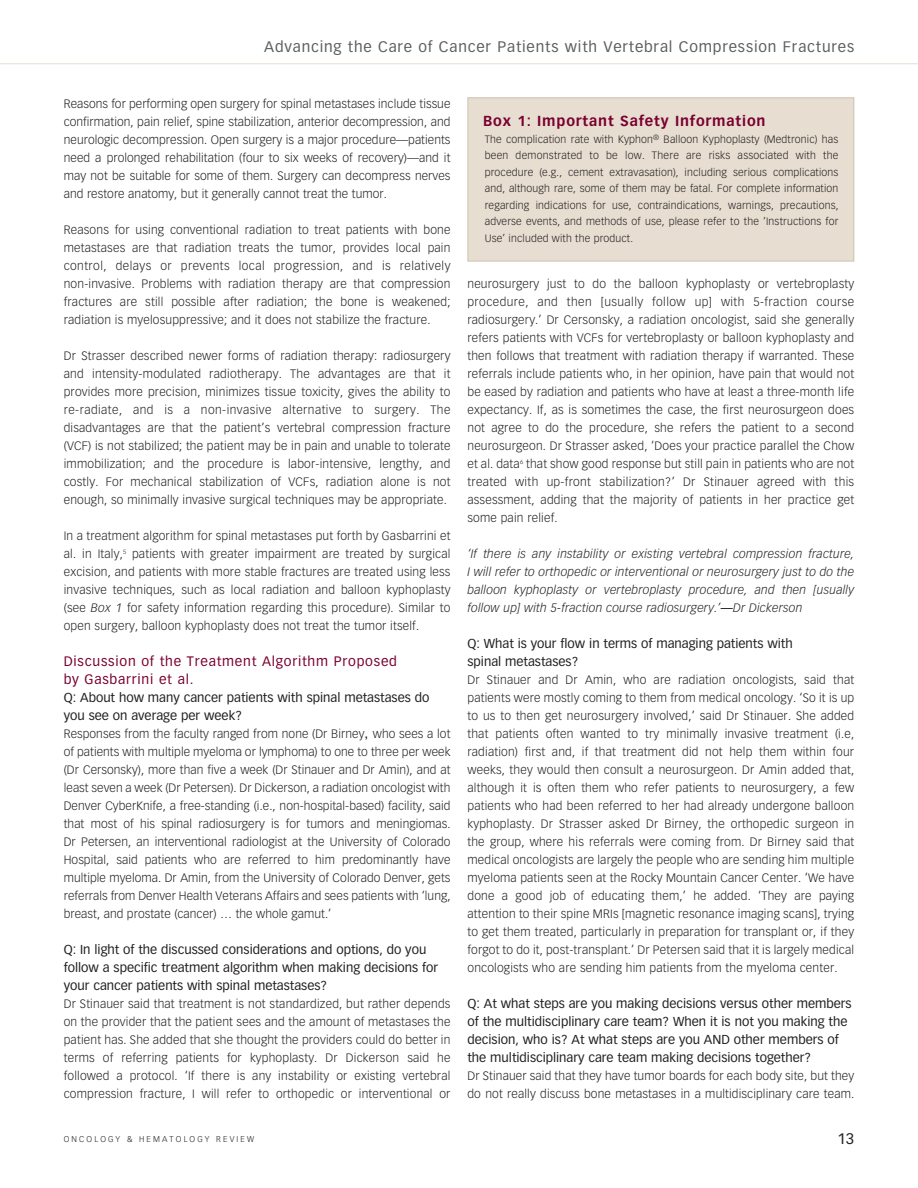
<style>
.page{position:relative;width:918px;height:1188px;background:#fff}
.page>*{position:absolute;margin:0;border:0;box-sizing:border-box;transform-origin:0 0}
.t1{font:15px "Vectora LT Std";letter-spacing:.055em;color:#5c605e}
.t2{font:15px "Vectora LT Std";color:#231f20}
.t3{font:700 14.25px "Vectora LT Std";letter-spacing:.06em;color:#7a002f}
.t4{font:13.5px/18px "Vectora LT Std";letter-spacing:.055em;color:#7a002f}
.t5{font:12.75px/18px "Vectora LT Std";color:#231f20}
.t6{font:300 12px/18px "Vectora LT Std";letter-spacing:.015em;color:#231f20;text-align:justify}
.t7{font:italic 300 12px/18px "Vectora LT Std";letter-spacing:.015em;color:#231f20;text-align:justify}
.t8{font:300 10.5px/16.5px "Vectora LT Std";letter-spacing:.015em;color:#231f20;text-align:justify}
.t9{font:300 8.25px "Vectora LT Std";letter-spacing:.26em;color:#231f20}
.s1{font-style:italic}
.s2{font-family:"Lucida Sans Unicode";font-weight:400}
.s3{font-family:"Lucida Sans Unicode";font-weight:400;font-style:normal}
</style>
<div class="page">
<hr style="left:0;top:63px;width:918px;height:1px;background:#e7ddd1">
<div style="left:468px;top:98px;width:385px;height:163px;background:#e7ddd1"></div>
<div style="left:468px;top:97px;width:386px;height:164px;border:1px solid #cdc1af"></div>
<p class="t1" style="left:264px;top:40px;width:592px">Advancing the Care of Cancer Patients with Vertebral Compression Fractures</p>
<p class="t6" style="left:64px;top:96px;width:388px">Reasons for performing open surgery for spinal metastases include tissue confirmation, pain relief, spine stabilization, anterior decompression, and neurologic decompression. Open surgery is a major procedure—patients need a prolonged rehabilitation (four to six weeks of recovery)—and it may not be suitable for some of them. Surgery can decompress nerves and restore anatomy, but it generally cannot treat the tumor.</p>
<p class="t6" style="left:64px;top:222px;width:388px">Reasons for using conventional radiation to treat patients with bone metastases are that radiation treats the tumor, provides local pain control, delays or prevents local progression, and is relatively non-invasive. Problems with radiation therapy are that compression fractures are still possible after radiation; the bone is weakened; radiation is myelosuppressive; and it does not stabilize the fracture.</p>
<p class="t6" style="left:64px;top:348px;width:388px">Dr Strasser described newer forms of radiation therapy: radiosurgery and intensity-modulated radiotherapy. The advantages are that it provides more precision, minimizes tissue toxicity, gives the ability to re-radiate, and is a non-invasive alternative to surgery. The disadvantages are that the patient’s vertebral compression fracture (VCF) is not stabilized; the patient may be in pain and unable to tolerate immobilization; and the procedure is labor-intensive, lengthy, and costly. For mechanical stabilization of VCFs, radiation alone is not enough, so minimally invasive surgical techniques may be appropriate.</p>
<p class="t6" style="left:64px;top:528px;width:388px">In a treatment algorithm for spinal metastases put forth by Gasbarrini et al. in Italy,<sup>5</sup> patients with greater impairment are treated by surgical excision, and patients with more stable fractures are treated using less invasive techniques, such as local radiation and balloon kyphoplasty (see <span class="s1">Box 1</span> for safety information regarding this procedure). Similar to open surgery, balloon kyphoplasty does not treat the tumor itself.</p>
<p class="t4" style="left:64px;top:653px;width:335px">Discussion of the Treatment Algorithm Proposed by Gasbarrini et al.</p>
<p class="t5" style="left:64px;top:690px;width:367px">Q: About how many cancer patients with spinal metastases do you see on average per week?</p>
<p class="t6" style="left:64px;top:726px;width:388px">Responses from the faculty ranged from none (Dr Birney<span class="s2">,</span> who sees a lot of patients with multiple myeloma or lymphoma) to one to three per week (Dr Cersonsky), more than five a week (Dr Stinauer and Dr Amin), and at least seven a week (Dr Petersen). Dr Dickerson, a radiation oncologist with Denver CyberKnife, a free-standing (i.e., non-hospital-based) facility, said that most of his spinal radiosurgery is for tumors and meningiomas.<br>Dr Petersen, an interventional radiologist at the University of Colorado Hospital, said patients who are referred to him predominantly have multiple myeloma. Dr Amin, from the University of Colorado Denver, gets referrals from Denver Health Veterans Affairs and sees patients with ‘lung, breast, and prostate (cancer) … the whole gamut.’</p>
<p class="t5" style="left:64px;top:942px;width:376px">Q: In light of the discussed considerations and options, do you follow a specific treatment algorithm when making decisions for your cancer patients with spinal metastases?</p>
<p class="t6" style="left:64px;top:996px;width:388px">Dr Stinauer said that treatment is not standardized, but rather depends on the provider that the patient sees and the amount of metastases the patient has. She added that she thought the providers could do better in terms of referring patients for kyphoplasty. Dr Dickerson said he followed a protocol. ‘If there is any instability or existing vertebral compression fracture, I will refer to orthopedic or interventional or</p>
<p class="t3" style="left:483px;top:115px;width:284px">Box 1: Important Safety Information</p>
<p class="t8" style="left:485px;top:131px;width:355px">The complication rate with Kyphon<sup>®</sup> Balloon Kyphoplasty (Medtronic) has been demonstrated to be low. There are risks associated with the procedure (e.g., cement extravasation), including serious complications and, although rare, some of them may be fatal. For complete information regarding indications for use, contraindications, warnings, precautions, adverse events, and methods of use, please refer to the ‘Instructions for Use’ included with the product.</p>
<p class="t6" style="left:467px;top:276px;width:388px">neurosurgery just to do the balloon kyphoplasty or vertebroplasty procedure, and then [usually follow up] with 5-fraction course radiosurgery.’ Dr Cersonsky, a radiation oncologist, said she generally refers patients with VCFs for vertebroplasty or balloon kyphoplasty and then follows that treatment with radiation therapy if warranted. These referrals include patients who, in her opinion, have pain that would not be eased by radiation and patients who have at least a three-month life expectancy. If, as is sometimes the case, the first neurosurgeon does not agree to do the procedure, she refers the patient to a second neurosurgeon. Dr Strasser asked, ‘Does your practice parallel the Chow et al. data<sup>6</sup> that show good response but still pain in patients who are not treated with up-front stabilization?’ Dr Stinauer agreed with this assessment, adding that the majority of patients in her practice get some pain relief.</p>
<p class="t7" style="left:468px;top:546px;width:388px">‘If there is any instability or existing vertebral compression fracture, I will refer to orthopedic or interventional or neurosurgery just to do the balloon kyphoplasty or vertebroplasty procedure, and then [usually follow up] with 5-fraction course radiosurgery.’<span class="s3">─</span>Dr Dickerson</p>
<p class="t5" style="left:468px;top:636px;width:327px">Q: What is your flow in terms of managing patients with spinal metastases?</p>
<p class="t6" style="left:467px;top:672px;width:388px">Dr Stinauer and Dr Amin, who are radiation oncologists, said that patients were mostly coming to them from medical oncology. ‘So it is up to us to then get neurosurgery involved,’ said Dr Stinauer. She added that patients often wanted to try minimally invasive treatment (i.e, radiation) first and, if that treatment did not help them within four weeks, they would then consult a neurosurgeon. Dr Amin added that, although it is often them who refer patients to neurosurgery, a few patients who had been referred to her had already undergone balloon kyphoplasty. Dr Strasser asked Dr Birney, the orthopedic surgeon in the group, where his referrals were coming from. Dr Birney said that medical oncologists are largely the people who are sending him multiple myeloma patients seen at the Rocky Mountain Cancer Center. ‘We have done a good job of educating them,’ he added. ‘They are paying attention to their spine MRIs [magnetic resonance imaging scans], trying to get them treated, particularly in preparation for transplant or, if they forgot to do it, post-transplant.’ Dr Petersen said that it is largely medical oncologists who are sending him patients from the myeloma center.</p>
<p class="t5" style="left:468px;top:996px;width:386px">Q: At what steps are you making decisions versus other members of the multidisciplinary care team? When it is not you making the decision, who is? At what steps are you AND other members of the multidisciplinary care team making decisions together?</p>
<p class="t6" style="left:468px;top:1068px;width:388px">Dr Stinauer said that they have tumor boards for each body site, but they do not really discuss bone metastases in a multidisciplinary care team.</p>
<p class="t9" style="left:64px;top:1136px;width:192px">ONCOLOGY &amp; HEMATOLOGY REVIEW</p>
<p class="t2" style="left:838px;top:1133px;width:18px">13</p>
</div>
